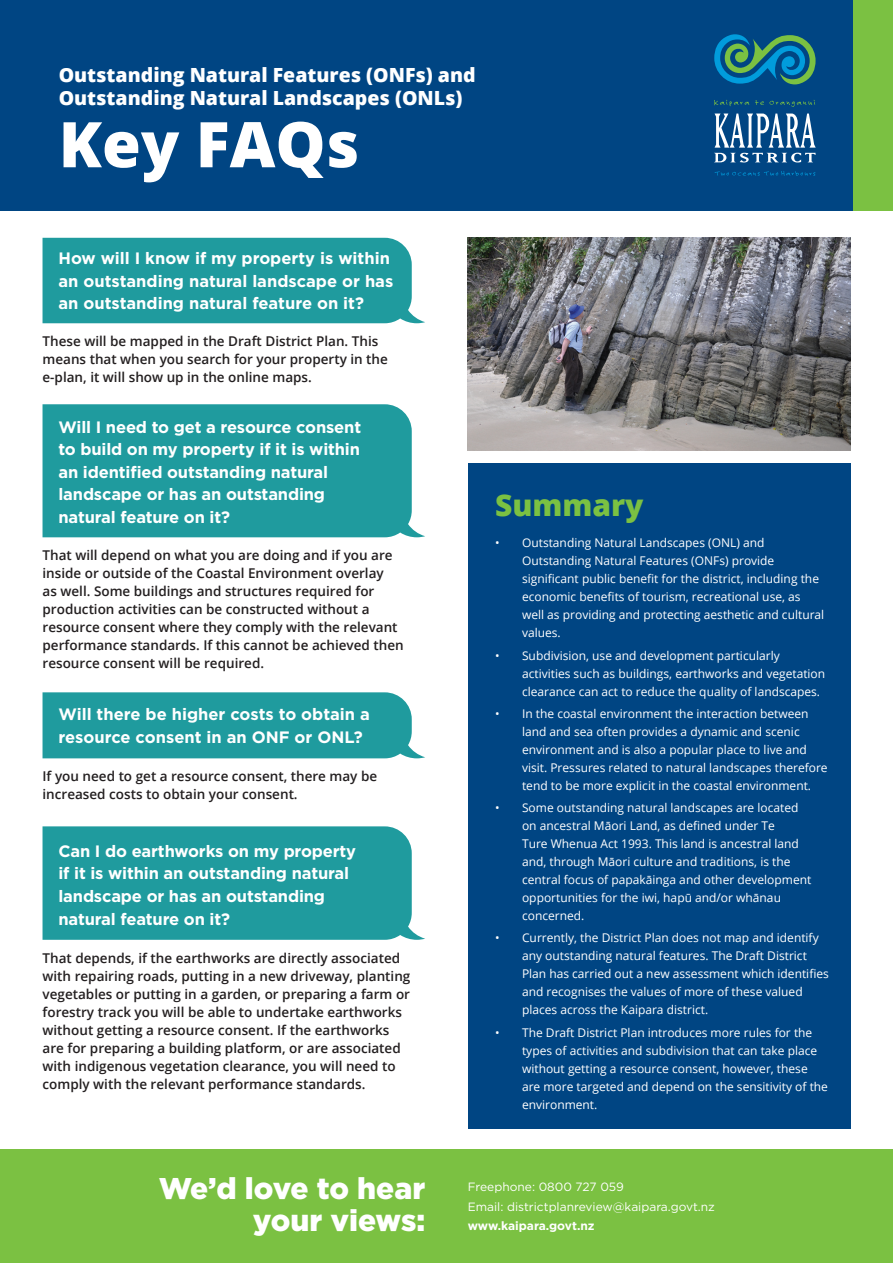
<style>
.page{position:relative;width:893px;height:1263px;background:#fff}
.page>*{position:absolute;margin:0;border:0;box-sizing:border-box;transform-origin:0 0}
.t1{font:800 63px "Open Sans";color:#fff}
.t2{font:900 30px "Gotham";color:#fff}
.t3{font:800 30px "Open Sans";color:#7bc142}
.t4{font:800 19.5px/23.4px "Open Sans";color:#fff}
.t5{font:700 16.5px/22.5px "Gotham";letter-spacing:-.01em;color:#fff}
.t6{font:600 13.5px/18px "Open Sans";color:#231f20}
.t7{font:12px/18px "Open Sans";color:#fff}
.t8{font:12px "Gotham HTF";color:#fff}
.t9{font:700 12px "Gotham HTF";color:#fff}
</style>
<div class="page">
<div style="left:0;top:0;width:893px;height:210px;background:#004583"></div>
<div style="left:853px;top:0;width:40px;height:210px;background:#7bc142"></div>
<svg style="left:714px;top:34px;width:101px;height:50px"></svg>
<svg style="left:714px;top:114px;width:102px;height:48px"></svg>
<svg style="left:714px;top:171px;width:101px;height:5px"></svg>
<svg style="left:714px;top:100px;width:35px;height:6px"></svg>
<svg style="left:755px;top:100px;width:60px;height:7px"></svg>
<div style="left:0;top:1149px;width:893px;height:114px;background:#7bc142"></div>
<div style="left:468px;top:463px;width:382px;height:666px;background:#004583"></div>
<div style="left:43px;top:238px;width:382px;height:85px;background:#1f9b9e"></div>
<div style="left:43px;top:404px;width:382px;height:133px;background:#1f9b9e"></div>
<div style="left:43px;top:826px;width:382px;height:114px;background:#1f9b9e"></div>
<div style="left:43px;top:692px;width:382px;height:66px;background:#1f9b9e"></div>
<img style="left:467px;top:238px;width:383px;height:212px">
<h3 class="t4" style="left:59px;top:62px;width:419px">Outstanding Natural Features (ONFs) and<br>Outstanding Natural Landscapes (ONLs)</h3>
<h1 class="t1" style="left:59px;top:96px;width:302px">Key FAQs</h1>
<h3 class="t5" style="left:58px;top:247px;width:336px">How will I know if my property is within an outstanding natural landscape or has an outstanding natural feature on it?</h3>
<p class="t6" style="left:43px;top:332px;width:347px">These will be mapped in the Draft District Plan. This means that when you search for your property in the e-plan, it will show up in the online maps.</p>
<h3 class="t5" style="left:58px;top:416px;width:304px">Will I need to get a resource consent to build on my property if it is within an identified outstanding natural landscape or has an outstanding natural feature on it?</h3>
<p class="t6" style="left:43px;top:546px;width:363px">That will depend on what you are doing and if you are inside or outside of the Coastal Environment overlay<br>as well. Some buildings and structures required for production activities can be constructed without a resource consent where they comply with the relevant performance standards. If this cannot be achieved then resource consent will be required.</p>
<h3 class="t5" style="left:58px;top:703px;width:313px">Will there be higher costs to obtain a resource consent in an ONF or ONL?</h3>
<p class="t6" style="left:43px;top:767px;width:336px">If you need to get a resource consent, there may be increased costs to obtain your consent.</p>
<h3 class="t5" style="left:58px;top:840px;width:299px">Can I do earthworks on my property if it is within an outstanding natural landscape or has an outstanding natural feature on it?</h3>
<p class="t6" style="left:43px;top:949px;width:369px">That depends, if the earthworks are directly associated with repairing roads, putting in a new driveway, planting vegetables or putting in a garden, or preparing a farm or forestry track you will be able to undertake earthworks without getting a resource consent. If the earthworks are for preparing a building platform, or are associated with indigenous vegetation clearance, you will need to comply with the relevant performance standards.</p>
<h2 class="t3" style="left:495px;top:482px;width:150px">Summary</h2>
<p class="t7" style="left:522px;top:534px;width:304px;text-indent:-27px">• Outstanding Natural Landscapes (ONL) and Outstanding Natural Features (ONFs) provide significant public benefit for the district, including the economic benefits of tourism, recreational use, as well as providing and protecting aesthetic and cultural values.</p>
<p class="t7" style="left:522px;top:646px;width:305px;text-indent:-27px">• Subdivision, use and development particularly activities such as buildings, earthworks and vegetation clearance can act to reduce the quality of landscapes.</p>
<p class="t7" style="left:522px;top:704px;width:307px;text-indent:-27px">• In the coastal environment the interaction between land and sea often provides a dynamic and scenic environment and is also a popular place to live and visit. Pressures related to natural landscapes therefore tend to be more explicit in the coastal environment.</p>
<p class="t7" style="left:522px;top:798px;width:291px;text-indent:-27px">• Some outstanding natural landscapes are located on ancestral Māori Land, as defined under Te<br>Ture Whenua Act 1993. This land is ancestral land and, through Māori culture and traditions, is the central focus of papakāinga and other development opportunities for the iwi, hapū and/or whānau concerned.</p>
<p class="t7" style="left:522px;top:929px;width:308px;text-indent:-27px">• Currently, the District Plan does not map and identify any outstanding natural features. The Draft District Plan has carried out a new assessment which identifies and recognises the values of more of these valued places across the Kaipara district.</p>
<p class="t7" style="left:522px;top:1023px;width:307px;text-indent:-27px">• The Draft District Plan introduces more rules for the types of activities and subdivision that can take place without getting a resource consent, however, these are more targeted and depend on the sensitivity of the environment.</p>
<h2 class="t2" style="left:159px;top:1167px;width:268px">We’d love to hear</h2>
<p class="t8" style="left:468px;top:1180px;width:158px">Freephone: 0800 727 059</p>
<h2 class="t2" style="left:253px;top:1199px;width:174px">your views:</h2>
<p class="t8" style="left:468px;top:1200px;width:249px">Email: districtplanreview@kaipara.govt.nz</p>
<p class="t9" style="left:468px;top:1219px;width:128px">www.kaipara.govt.nz</p>
</div>
